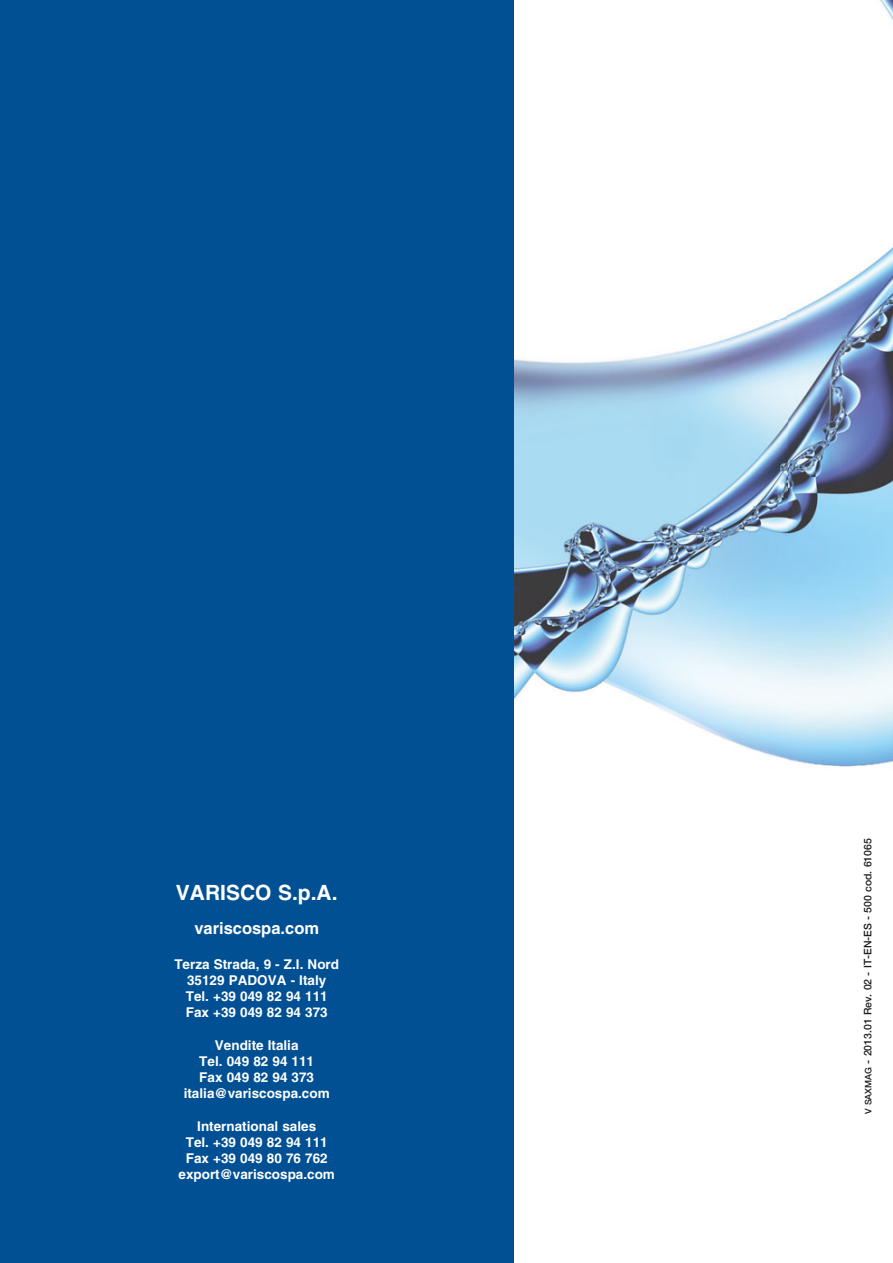
<style>
.page{position:relative;width:893px;height:1263px;background:#fff}
.page>*{position:absolute;margin:0;border:0;box-sizing:border-box;transform-origin:0 0}
.t1{font:700 21px "Helvetica";color:#fff}
.t2{font:700 16.5px "Helvetica";color:#fff}
.t3{font:700 13.5px/16.2px "Helvetica";color:#fff;text-align:center}
.t4{font:500 10.5px "Helvetica Neue";color:#1d1d1b}
.s1{font-size:9px}
</style>
<div class="page">
<img style="left:513px;top:0;width:380px;height:1127px">
<div style="left:0;top:0;width:513px;height:1263px;background:#005093"></div>
<h1 class="t1" style="left:176px;top:885px;width:163px">VARISCO S.p.A.</h1>
<p class="t2" style="left:194px;top:922px;width:126px">variscospa.com</p>
<p class="t3" style="left:174px;top:957px;width:166px">Terza Strada, 9 - Z.I. Nord<br>35129 PADOVA - Italy<br>Tel. +39 049 82 94 111<br>Fax +39 049 82 94 373</p>
<p class="t3" style="left:184px;top:1038px;width:147px">Vendite Italia<br>Tel. 049 82 94 111<br>Fax 049 82 94 373 italia@variscospa.com</p>
<p class="t3" style="left:178px;top:1119px;width:158px">International sales<br>Tel. +39 049 82 94 111<br>Fax +39 049 80 76 762 export@variscospa.com</p>
<p class="t4" style="left:864px;top:1114px;width:277px;rotate:-90deg"><span class="s1">V SAXMAG</span> - 2013.01 Rev. 02 - IT-EN-ES - 500 cod. 61065</p>
</div>
